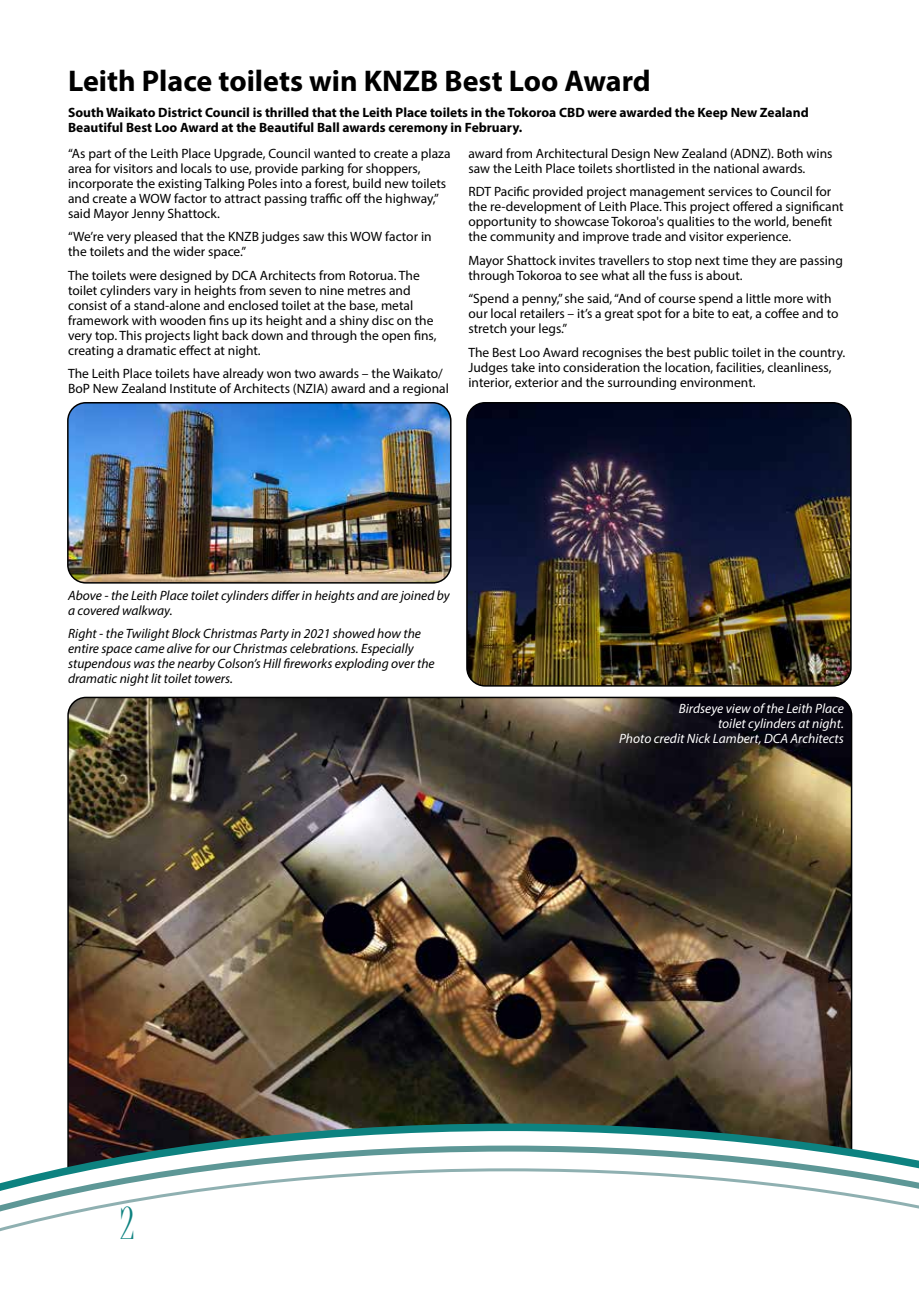
<style>
.page{position:relative;width:919px;height:1289px;background:#fff}
.page>*{position:absolute;margin:0;border:0;box-sizing:border-box;transform-origin:0 0}
.t1{font:43.5px "Juice ITC";color:#0d8280}
.t2{font:700 30px "Myriad Pro";color:#000}
.t3{font:13.5px/15px "Myriad Pro";color:#000}
.t4{font:italic 13.5px/15px "Myriad Pro";color:#000}
.t5{font:700 13.5px/15px "Myriad Pro";color:#000}
.t6{font:italic 13.5px/15px "Myriad Pro";color:#fff;text-align:right}
</style>
<div class="page">
<img style="left:70px;top:699px;width:781px;height:420px">
<img style="left:67px;top:1119px;width:786px;height:23px">
<svg style="left:67px;top:1142px;width:851px;height:24px"></svg>
<svg style="left:0;top:1166px;width:918px;height:66px"></svg>
<img style="left:68px;top:403px;width:383px;height:180px">
<div style="left:67px;top:402px;width:384px;height:181px;border:2px solid #000;border-radius:18px"></div>
<img style="left:467px;top:403px;width:383px;height:283px">
<div style="left:466px;top:402px;width:385px;height:284px;border:2px solid #000;border-radius:18px"></div>
<h2 class="t2" style="left:68px;top:61px;width:584px">Leith Place toilets win KNZB Best Loo Award</h2>
<p class="t5" style="left:68px;top:105px;width:742px">South Waikato District Council is thrilled that the Leith Place toilets in the Tokoroa CBD were awarded the Keep New Zealand<br>Beautiful Best Loo Award at the Beautiful Ball awards ceremony in February.</p>
<p class="t3" style="left:68px;top:145px;width:384px">“As part of the Leith Place Upgrade, Council wanted to create a plaza area for visitors and locals to use, provide parking for shoppers, incorporate the existing Talking Poles into a forest, build new toilets and create a WOW factor to attract passing traffic off the highway,” said Mayor Jenny Shattock.</p>
<p class="t3" style="left:68px;top:229px;width:365px">“We’re very pleased that the KNZB judges saw this WOW factor in the toilets and the wider space.”</p>
<p class="t3" style="left:68px;top:267px;width:370px">The toilets were designed by DCA Architects from Rotorua. The toilet cylinders vary in heights from seven to nine metres and consist of a stand-alone and enclosed toilet at the base, metal framework with wooden fins up its height and a shiny disc on the very top. This projects light back down and through the open fins, creating a dramatic effect at night.</p>
<p class="t3" style="left:68px;top:366px;width:382px">The Leith Place toilets have already won two awards – the Waikato/<br>BoP New Zealand Institute of Architects (NZIA) award and a regional</p>
<p class="t3" style="left:468px;top:145px;width:365px">award from Architectural Design New Zealand (ADNZ). Both wins saw the Leith Place toilets shortlisted in the national awards.</p>
<p class="t3" style="left:468px;top:184px;width:376px">RDT Pacific provided project management services to Council for the re-development of Leith Place. This project offered a significant opportunity to showcase Tokoroa's qualities to the world, benefit the community and improve trade and visitor experience.</p>
<p class="t3" style="left:468px;top:252px;width:376px">Mayor Shattock invites travellers to stop next time they are passing through Tokoroa to see what all the fuss is about.</p>
<p class="t3" style="left:468px;top:291px;width:371px">“Spend a penny,” she said, “And of course spend a little more with our local retailers – it’s a great spot for a bite to eat, a coffee and to stretch your legs.”</p>
<p class="t3" style="left:468px;top:344px;width:378px">The Best Loo Award recognises the best public toilet in the country.<br>Judges take into consideration the location, facilities, cleanliness, interior, exterior and the surrounding environment.</p>
<p class="t4" style="left:68px;top:587px;width:383px">Above - the Leith Place toilet cylinders differ in heights and are joined by a covered walkway.</p>
<p class="t4" style="left:68px;top:626px;width:368px">Right - the Twilight Block Christmas Party in 2021 showed how the entire space came alive for our Christmas celebrations. Especially stupendous was the nearby Colson’s Hill fireworks exploding over the dramatic night lit toilet towers.</p>
<p class="t6" style="left:619px;top:701px;width:226px">Birdseye view of the Leith Place<br>toilet cylinders at night.<br>Photo credit Nick Lambert, DCA Architects</p>
<h1 class="t1" style="left:121px;top:1198px;width:15px">2</h1>
</div>
